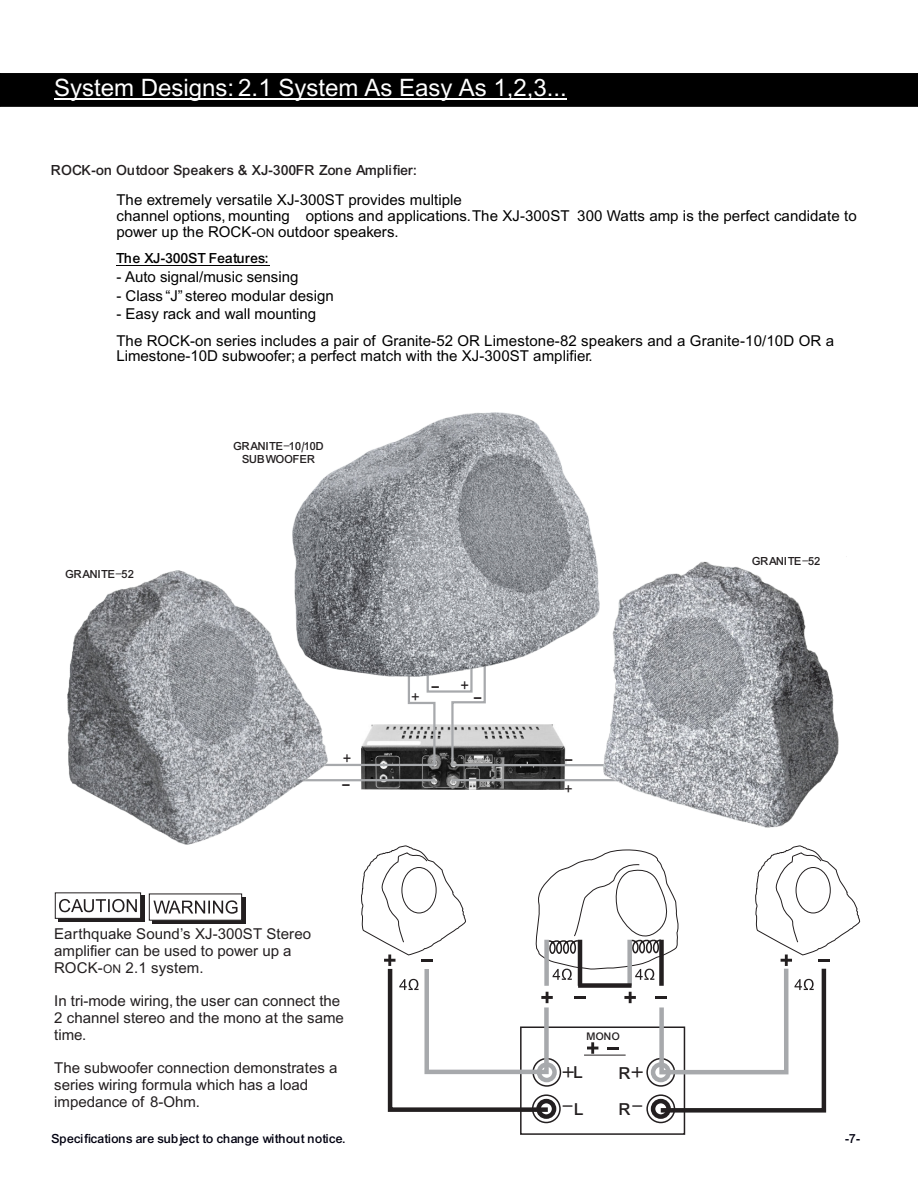
<style>
.page{position:relative;width:918px;height:1188px;background:#fff}
.page>*{position:absolute;margin:0;border:0;box-sizing:border-box;transform-origin:0 0}
.t1{font:24px "Arial";color:#fff}
.t2{font:22.8px "Arial Mdm";color:#231f20}
.t3{font:20.25px "Arial Mdm";color:#231f20}
.t4{font:19.05px "Arial";color:#231f20;scale:1.44 1}
.t5{font:18.9px "Arial";color:#231f20;scale:1.44 1}
.t6{font:17.7px/36.5px "Arial Mdm";color:#231f20}
.t7{font:16.35px "Arial";color:#231f20;scale:.9 1}
.t8{font:15px/15.8px "Arial";letter-spacing:.005em;color:#000}
.t9{font:15px/16.8px "Arial";color:#231f20}
.t10{font:15px "Arial Mdm";letter-spacing:.005em;color:#231f20}
.t11{font:15px "Arial Mdm";color:#000}
.t12{font:14.85px "Arial";color:#231f20}
.t13{font:13.5px "Arial Mdm";color:#000010}
.t14{font:12px/13.6px "Arial Mdm";color:#231f20;text-align:center}
.t15{font:11.25px "Arial Mdm";color:#231f20}
.s1{font-size:12px}
.s2{font-size:17.7px}
.s3{font-size:22.8px}
.s4{font-size:20.25px}
</style>
<div class="page">
<img style="left:361px;top:724px;width:206px;height:65px">
<hr style="left:116px;top:265px;width:154px;height:1px;background:#000">
<hr style="left:452px;top:764px;width:182px;height:2px;background:#a7a9ac">
<hr style="left:258px;top:779px;width:177px;height:2px;background:#a7a9ac">
<hr style="left:452px;top:779px;width:182px;height:2px;background:#a7a9ac">
<hr style="left:280px;top:764px;width:154px;height:2px;background:#a7a9ac">
<svg style="left:407px;top:676px;width:80px;height:92px"></svg>
<div style="left:520px;top:1027px;width:165px;height:108px;border:2px solid #231f20"></div>
<div style="left:646px;top:1094px;width:29px;height:29px;border:2px solid #231f20;border-radius:50%"></div>
<div style="left:532px;top:1094px;width:29px;height:29px;border:2px solid #231f20;border-radius:50%"></div>
<div style="left:536px;top:1099px;width:20px;height:20px;border:4px solid #231f20;border-radius:50%"></div>
<div style="left:651px;top:1099px;width:20px;height:20px;border:4px solid #231f20;border-radius:50%"></div>
<svg style="left:361px;top:845px;width:499px;height:270px"></svg>
<div style="left:58px;top:895px;width:87px;height:27px;background:#231f20"></div>
<div style="left:55px;top:892px;width:86px;height:27px;background:#fff;border:1px solid #231f20"></div>
<svg style="left:59px;top:899px;width:78px;height:13px"></svg>
<div style="left:153px;top:897px;width:93px;height:27px;background:#231f20"></div>
<div style="left:149px;top:894px;width:93px;height:27px;background:#fff;border:1px solid #231f20"></div>
<svg style="left:153px;top:900px;width:85px;height:14px"></svg>
<img style="left:603px;top:561px;width:236px;height:266px">
<img style="left:292px;top:412px;width:308px;height:264px">
<img style="left:68px;top:571px;width:260px;height:273px">
<div style="left:0;top:73px;width:918px;height:33px;background:#000"></div>
<hr style="left:54px;top:98px;width:513px;height:1px;background:#fff">
<h1 class="t1" style="left:54px;top:79px;width:514px">System Designs: 2.1 System As Easy As 1,2,3...</h1>
<p class="t10" style="left:52px;top:165px;width:368px">ROCK-on Outdoor Speakers &amp; XJ-300FR Zone Amplifier:</p>
<p class="t8" style="left:116px;top:194px;width:742px">The extremely versatile XJ-300ST provides multiple<br>channel options, mounting options and applications. The XJ-300ST 300 Watts amp is the perfect candidate to power up the ROCK-<span class="s1">ON</span> outdoor speakers.</p>
<p class="t11" style="left:116px;top:253px;width:155px">The XJ-300ST Features:</p>
<p class="t8" style="left:116px;top:270px;width:183px">- Auto signal/music sensing</p>
<p class="t8" style="left:116px;top:289px;width:219px">- Class “J” stereo modular design</p>
<p class="t8" style="left:116px;top:302px;width:719px;line-height:26.2px">- Easy rack and wall mounting<br>The ROCK-on series includes a pair of Granite-52 OR Limestone-82 speakers and a Granite-10/10D OR a</p>
<p class="t8" style="left:116px;top:350px;width:478px">Limestone-10D subwoofer; a perfect match with the XJ-300ST amplifier.</p>
<p class="t14" style="left:66px;top:569px;width:70px">GRANITE–52</p>
<p class="t14" style="left:234px;top:440px;width:92px">GRANITE–10/10D<br>SUBWOOFER</p>
<p class="t7" style="left:343px;top:753px;width:11px">+</p>
<p class="t5" style="left:342px;top:776px;width:8px">-</p>
<p class="t9" style="left:54px;top:927px;width:258px">Earthquake Sound’s XJ-300ST Stereo amplifier can be used to power up a<br>ROCK-<span class="s1">ON</span> 2.1 system.</p>
<p class="t9" style="left:54px;top:994px;width:291px">In tri-mode wiring, the user can connect the<br>2 channel stereo and the mono at the same time.</p>
<p class="t9" style="left:54px;top:1061px;width:285px">The subwoofer connection demonstrates a series wiring formula which has a load impedance of 8-Ohm.</p>
<p class="t12" style="left:411px;top:691px;width:10px">+</p>
<p class="t5" style="left:431px;top:678px;width:8px">-</p>
<p class="t7" style="left:460px;top:680px;width:11px">+</p>
<p class="t5" style="left:473px;top:689px;width:8px">-</p>
<p class="t4" style="left:564px;top:751px;width:8px">-</p>
<p class="t12" style="left:564px;top:783px;width:10px">+</p>
<p class="t15" style="left:587px;top:1032px;width:35px">MONO</p>
<h2 class="t2" style="left:563px;top:1065px;width:23px">+<span class="s2">L</span></h2>
<h3 class="t3" style="left:563px;top:1099px;width:23px">–<sub>L</sub></h3>
<p class="t6" style="left:620px;top:1056px;width:25px">R<span class="s3">+<br></span>R<span class="s4">–</span></p>
<p class="t14" style="left:752px;top:555px;width:70px">GRANITE–52</p>
<p class="t13" style="left:52px;top:1134px;width:296px">Specifications are subject to change without notice.</p>
<p class="t13" style="left:845px;top:1134px;width:17px">-7-</p>
</div>
